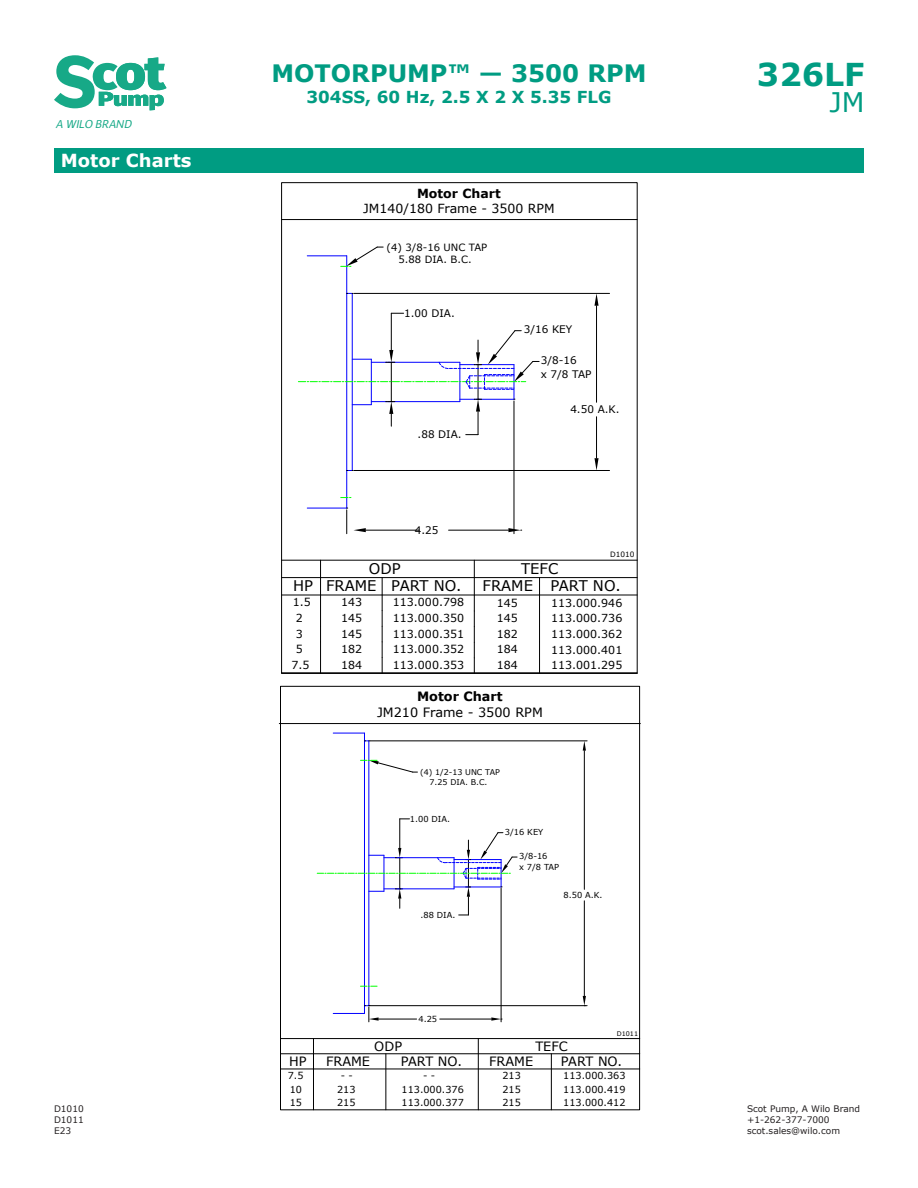
<style>
.page{position:relative;width:918px;height:1188px;background:#fff}
.page>*{position:absolute;margin:0;border:0;box-sizing:border-box;transform-origin:0 0}
.t1{font:700 31.5px "Verdana";color:#009c82}
.t2{font:27px "Verdana";color:#009c82}
.t3{font:700 24px "Verdana";color:#009c82}
.t4{font:700 18px "Verdana";color:#fff}
.t5{font:700 16.5px "Verdana";color:#009c82}
.t6{font:14.7px "Verdana";color:#000}
.t7{font:12.9px/15.5px "Verdana";color:#000;text-align:center}
.t8{font:12.6px/15px "Verdana";color:#000;text-align:center}
.t9{font:italic 12.15px "WILO Plus FM";color:#17a987}
.t10{font:11.1px/15.5px "Verdana";color:#000;text-align:justify}
.t11{font:10.35px/13.6px "Verdana";color:#000}
.t12{font:10.05px/11.9px "Verdana";color:#000;text-align:center}
.t13{font:9.6px "Verdana";color:#000}
.t14{font:9px/10.8px "Verdana";color:#231f20}
.t15{font:8.25px/10.8px "Verdana";color:#000}
.t16{font:7.95px/9.3px "Verdana";color:#000;text-align:center}
.t17{font:7.35px "Verdana";color:#000}
.t18{font:6.45px "Verdana";color:#000}
.s1{font-weight:700}
</style>
<div class="page">
<svg style="left:54px;top:55px;width:112px;height:55px"></svg>
<div style="left:54px;top:149px;width:810px;height:24px;background:#009c82"></div>
<div style="left:54px;top:148px;width:810px;height:24px;background:#009c82"></div>
<hr style="left:282px;top:577px;width:355px;height:1px;background:#000">
<hr style="left:282px;top:595px;width:355px;height:1px;background:#000">
<hr style="left:282px;top:560px;width:355px;height:1px;background:#000">
<svg style="left:320px;top:561px;width:1px;height:110px"></svg>
<svg style="left:382px;top:578px;width:1px;height:93px"></svg>
<svg style="left:539px;top:578px;width:1px;height:93px"></svg>
<hr style="left:282px;top:673px;width:355px;height:1px;background:#000">
<svg style="left:474px;top:560px;width:1px;height:111px"></svg>
<hr style="left:282px;top:219px;width:355px;height:1px;background:#000">
<hr style="left:307px;top:256px;width:40px;height:1px;background:#00f">
<hr style="left:307px;top:508px;width:40px;height:1px;background:#00f">
<hr style="left:514px;top:365px;width:1px;height:34px;background:#00f">
<hr style="left:460px;top:362px;width:1px;height:40px;background:#00f">
<hr style="left:371px;top:359px;width:1px;height:46px;background:#00f">
<hr style="left:346px;top:293px;width:1px;height:177px;background:#00f">
<hr style="left:352px;top:293px;width:1px;height:177px;background:#00f">
<hr style="left:371px;top:401px;width:89px;height:1px;background:#00f">
<hr style="left:346px;top:470px;width:1px;height:38px;background:#00f">
<svg style="left:352px;top:404px;width:19px;height:1px"></svg>
<hr style="left:460px;top:399px;width:54px;height:1px;background:#00f">
<hr style="left:346px;top:256px;width:1px;height:37px;background:#00f">
<hr style="left:354px;top:293px;width:256px;height:1px;background:#000">
<hr style="left:354px;top:470px;width:256px;height:1px;background:#000">
<hr style="left:596px;top:306px;width:1px;height:96px;background:#000">
<hr style="left:596px;top:417px;width:1px;height:41px;background:#000">
<svg style="left:594px;top:293px;width:5px;height:13px"></svg>
<svg style="left:594px;top:458px;width:5px;height:12px"></svg>
<hr style="left:391px;top:313px;width:1px;height:37px;background:#000">
<svg style="left:391px;top:313px;width:13px;height:1px"></svg>
<hr style="left:391px;top:362px;width:1px;height:40px;background:#000">
<hr style="left:478px;top:365px;width:1px;height:34px;background:#000">
<hr style="left:514px;top:401px;width:1px;height:133px;background:#000">
<hr style="left:366px;top:530px;width:53px;height:1px;background:#000">
<hr style="left:449px;top:530px;width:59px;height:1px;background:#000">
<svg style="left:354px;top:528px;width:12px;height:4px"></svg>
<svg style="left:341px;top:246px;width:42px;height:21px"></svg>
<svg style="left:386px;top:401px;width:9px;height:25px"></svg>
<svg style="left:298px;top:330px;width:241px;height:60px"></svg>
<svg style="left:466px;top:399px;width:16px;height:36px"></svg>
<svg style="left:346px;top:508px;width:2px;height:26px"></svg>
<svg style="left:508px;top:528px;width:14px;height:4px"></svg>
<hr style="left:281px;top:1054px;width:359px;height:1px;background:#000">
<hr style="left:281px;top:1069px;width:359px;height:1px;background:#000">
<hr style="left:281px;top:1038px;width:359px;height:1px;background:#000">
<hr style="left:551px;top:1054px;width:1px;height:56px;background:#000">
<hr style="left:313px;top:1039px;width:1px;height:71px;background:#000">
<hr style="left:386px;top:1054px;width:1px;height:56px;background:#000">
<hr style="left:478px;top:1039px;width:1px;height:71px;background:#000">
<hr style="left:279px;top:723px;width:361px;height:1px;background:#000">
<div style="left:280px;top:686px;width:360px;height:424px;border:1px solid #000"></div>
<hr style="left:501px;top:888px;width:1px;height:134px;background:#000">
<hr style="left:379px;top:1019px;width:38px;height:1px;background:#000">
<hr style="left:440px;top:1019px;width:51px;height:1px;background:#000">
<hr style="left:370px;top:741px;width:217px;height:1px;background:#000">
<hr style="left:370px;top:1005px;width:217px;height:1px;background:#000">
<hr style="left:584px;top:751px;width:1px;height:138px;background:#000">
<hr style="left:584px;top:901px;width:1px;height:95px;background:#000">
<svg style="left:583px;top:741px;width:3px;height:10px"></svg>
<hr style="left:369px;top:741px;width:1px;height:265px;background:#00f">
<hr style="left:333px;top:1013px;width:31px;height:1px;background:#00f">
<hr style="left:364px;top:873px;width:1px;height:140px;background:#00f">
<hr style="left:364px;top:733px;width:1px;height:140px;background:#00f">
<hr style="left:333px;top:733px;width:31px;height:1px;background:#00f">
<svg style="left:491px;top:1017px;width:11px;height:4px"></svg>
<svg style="left:583px;top:996px;width:3px;height:10px"></svg>
<svg style="left:364px;top:1005px;width:15px;height:17px"></svg>
<svg style="left:317px;top:819px;width:200px;height:97px"></svg>
<svg style="left:360px;top:986px;width:17px;height:1px"></svg>
<svg style="left:360px;top:760px;width:57px;height:13px"></svg>
<p class="t9" style="left:57px;top:117px;width:77px">A WILO BRAND</p>
<h3 class="t4" style="left:61px;top:148px;width:132px">Motor Charts</h3>
<h3 class="t4" style="left:61px;top:149px;width:55px">Parts</h3>
<p class="t14" style="left:54px;top:1104px;width:31px;text-align:justify">D1010<br>D1011<br>E23</p>
<h3 class="t3" style="left:271px;top:56px;width:377px">MOTORPUMP™ — 3500 RPM</h3>
<h3 class="t5" style="left:307px;top:85px;width:306px">304SS, 60 Hz, 2.5 X 2 X 5.35 FLG</h3>
<p class="t8" style="left:363px;top:186px;width:193px"><span class="s1">Motor Chart<br></span>JM140/180 Frame - 3500 RPM</p>
<p class="t12" style="left:387px;top:242px;width:102px">(4) 3/8-16 UNC TAP<br>5.88 DIA. B.C.</p>
<p class="t11" style="left:404px;top:306px;width:52px">1.00 DIA.</p>
<p class="t11" style="left:418px;top:428px;width:46px">.88 DIA.</p>
<p class="t11" style="left:524px;top:322px;width:50px">3/16 KEY</p>
<p class="t11" style="left:541px;top:353px;width:52px">3/8-16<br>x 7/8 TAP</p>
<p class="t11" style="left:570px;top:403px;width:51px">4.50 A.K.</p>
<p class="t6" style="left:369px;top:559px;width:33px">ODP</p>
<p class="t11" style="left:415px;top:523px;width:25px">4.25</p>
<p class="t6" style="left:293px;top:576px;width:170px">HP FRAME PART NO.</p>
<p class="t6" style="left:521px;top:559px;width:39px">TEFC</p>
<p class="t17" style="left:610px;top:549px;width:26px">D1010</p>
<p class="t6" style="left:483px;top:576px;width:140px">FRAME PART NO.</p>
<p class="t10" style="left:293px;top:594px;width:20px">1.5</p>
<p class="t10" style="left:341px;top:594px;width:23px">143</p>
<p class="t10" style="left:393px;top:594px;width:73px">113.000.798</p>
<p class="t10" style="left:497px;top:595px;width:23px">145</p>
<p class="t10" style="left:551px;top:595px;width:73px">113.000.946</p>
<p class="t10" style="left:296px;top:610px;width:9px">2</p>
<p class="t10" style="left:341px;top:610px;width:23px">145</p>
<p class="t10" style="left:393px;top:610px;width:73px">113.000.350</p>
<p class="t10" style="left:497px;top:610px;width:23px">145</p>
<p class="t10" style="left:551px;top:610px;width:73px">113.000.736</p>
<p class="t10" style="left:296px;top:626px;width:9px">3</p>
<p class="t10" style="left:341px;top:626px;width:23px">145</p>
<p class="t10" style="left:393px;top:626px;width:73px">113.000.351</p>
<p class="t10" style="left:551px;top:626px;width:73px">113.000.362</p>
<p class="t10" style="left:296px;top:641px;width:9px">5</p>
<p class="t10" style="left:341px;top:641px;width:23px">182</p>
<p class="t10" style="left:393px;top:641px;width:73px">113.000.352</p>
<p class="t10" style="left:551px;top:642px;width:73px">113.000.401</p>
<p class="t10" style="left:291px;top:657px;width:20px">7.5</p>
<p class="t10" style="left:341px;top:657px;width:23px">184</p>
<p class="t10" style="left:393px;top:657px;width:73px">113.000.353</p>
<p class="t10" style="left:551px;top:657px;width:73px">113.001.295</p>
<p class="t10" style="left:497px;top:626px;width:23px">182<br>184<br>184</p>
<p class="t7" style="left:377px;top:689px;width:167px"><span class="s1">Motor Chart<br></span>JM210 Frame - 3500 RPM</p>
<p class="t16" style="left:420px;top:768px;width:81px">(4) 1/2-13 UNC TAP<br>7.25 DIA. B.C.</p>
<p class="t15" style="left:410px;top:813px;width:42px">1.00 DIA.</p>
<p class="t15" style="left:421px;top:909px;width:36px">.88 DIA.</p>
<p class="t15" style="left:505px;top:826px;width:40px">3/16 KEY</p>
<p class="t15" style="left:519px;top:851px;width:42px">3/8-16<br>x 7/8 TAP</p>
<p class="t15" style="left:564px;top:890px;width:41px">8.50 A.K.</p>
<p class="t7" style="left:374px;top:1038px;width:29px">ODP</p>
<p class="t15" style="left:418px;top:1013px;width:20px">4.25</p>
<p class="t7" style="left:289px;top:1053px;width:19px">HP</p>
<p class="t7" style="left:326px;top:1053px;width:46px">FRAME</p>
<p class="t7" style="left:401px;top:1053px;width:63px">PART NO.</p>
<p class="t7" style="left:535px;top:1038px;width:34px">TEFC</p>
<p class="t18" style="left:617px;top:1029px;width:23px">D1011</p>
<p class="t7" style="left:489px;top:1053px;width:46px">FRAME</p>
<p class="t7" style="left:561px;top:1053px;width:63px">PART NO.</p>
<p class="t13" style="left:288px;top:1069px;width:17px">7.5</p>
<p class="t13" style="left:503px;top:1069px;width:20px">213</p>
<p class="t13" style="left:563px;top:1069px;width:64px">113.000.363</p>
<p class="t13" style="left:290px;top:1082px;width:14px">10</p>
<p class="t13" style="left:337px;top:1082px;width:20px">213</p>
<p class="t13" style="left:402px;top:1082px;width:64px">113.000.376</p>
<p class="t13" style="left:503px;top:1083px;width:20px">215</p>
<p class="t13" style="left:563px;top:1083px;width:64px">113.000.419</p>
<p class="t13" style="left:290px;top:1096px;width:14px">15</p>
<p class="t13" style="left:337px;top:1096px;width:20px">215</p>
<p class="t13" style="left:402px;top:1096px;width:64px">113.000.377</p>
<p class="t13" style="left:503px;top:1096px;width:20px">215</p>
<p class="t13" style="left:563px;top:1096px;width:64px">113.000.412</p>
<p class="t13" style="left:341px;top:1069px;width:14px">- -</p>
<p class="t13" style="left:423px;top:1069px;width:14px">- -</p>
<h1 class="t1" style="left:757px;top:52px;width:109px">326LF</h1>
<h2 class="t2" style="left:830px;top:83px;width:37px">JM</h2>
<p class="t14" style="left:747px;top:1104px;width:115px">Scot Pump, A Wilo Brand +1-262-377-7000 scot.sales@wilo.com</p>
</div>
